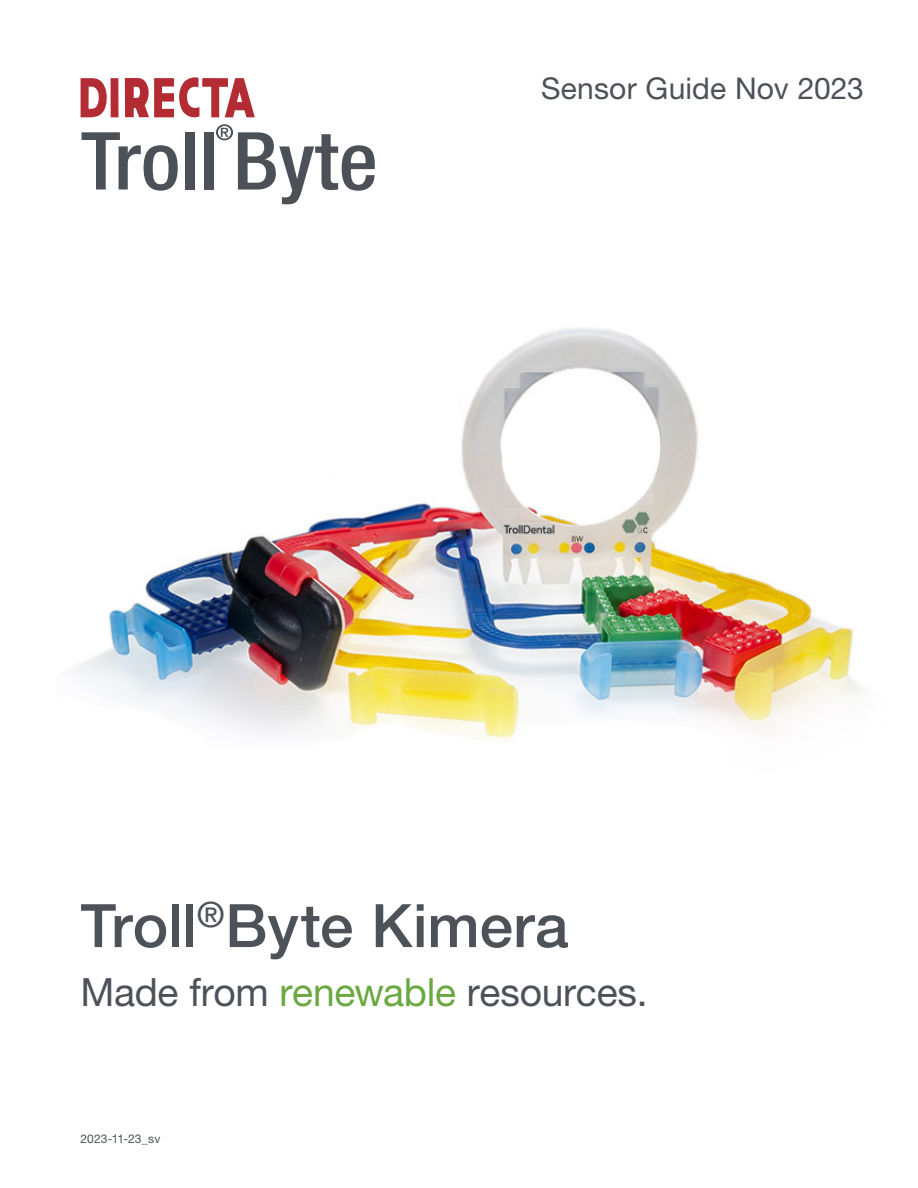
<style>
.page{position:relative;width:918px;height:1188px;background:#fff}
.page>*{position:absolute;margin:0;border:0;box-sizing:border-box;transform-origin:0 0}
.t1{font:500 60px "Helvetica Neue LT Std";color:#4c5258}
.t2{font:39px "Helvetica Neue LT Std";letter-spacing:-.01em;color:#4c5258}
.t3{font:30px "Helvetica Neue LT Std";letter-spacing:.005em;color:#4c5258}
.t4{font:12px "Helvetica Neue LT Std";color:#4c5258}
.s1{color:#6aa842}
</style>
<div class="page">
<img style="left:74px;top:328px;width:788px;height:414px">
<svg style="left:82px;top:132px;width:96px;height:59px"></svg>
<div style="left:185px;top:132px;width:9px;height:58px;background:#4b5157"></div>
<div style="left:204px;top:132px;width:9px;height:58px;background:#4b5157"></div>
<svg style="left:216px;top:124px;width:159px;height:80px"></svg>
<svg style="left:81px;top:78px;width:26px;height:40px"></svg>
<div style="left:111px;top:78px;width:8px;height:39px;background:#b32b33"></div>
<svg style="left:125px;top:77px;width:130px;height:40px"></svg>
<p class="t3" style="left:541px;top:70px;width:324px">Sensor Guide Nov 2023</p>
<p class="t1" style="left:81px;top:890px;width:489px">Troll<sup>®</sup>Byte Kimera</p>
<p class="t2" style="left:81px;top:969px;width:568px">Made from <span class="s1">renewable</span> resources.</p>
<p class="t4" style="left:81px;top:1131px;width:81px">2023-11-23_sv</p>
</div>
